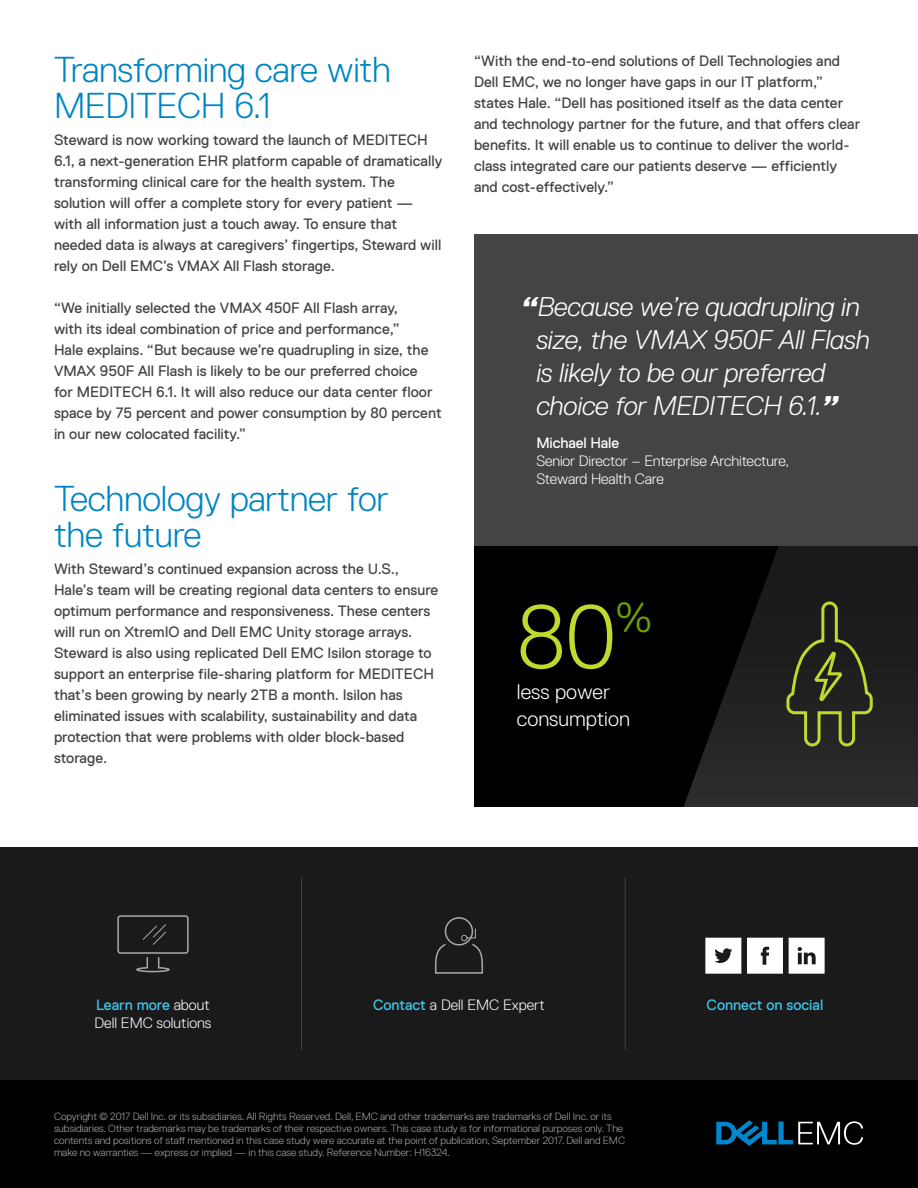
<style>
.page{position:relative;width:918px;height:1188px;background:#fff}
.page>*{position:absolute;margin:0;border:0;box-sizing:border-box;transform-origin:0 0}
.t1{font:300 90px "Dell Replica";color:#c1d82f}
.t2{font:300 36px/36px "Dell Replica";letter-spacing:-.01em;color:#0085c3}
.t3{font:italic 300 27px/33px "Dell Replica";letter-spacing:-.01em;color:#fff}
.t4{font:300 21px/27px "Dell Replica";color:#fff}
.t5{font:15px/21px "Dell Replica";color:#444}
.t6{font:300 15px/18px "Dell Replica";letter-spacing:-.01em;color:#fff}
.t7{font:15px "Dell Replica";color:#3dc6ef}
.t8{font:15px "Dell Replica";letter-spacing:-.01em;color:#fff}
.t9{font:300 10.5px/12px "Dell Replica";color:#aaa}
.s1{font-weight:800}
.s2{font-weight:400;color:#3dc6ef}
</style>
<div class="page">
<div style="left:0;top:1080px;width:918px;height:108px;background:#000"></div>
<div style="left:0;top:848px;width:918px;height:232px;background:#1a1a1a"></div>
<svg style="left:716px;top:1120px;width:147px;height:26px"></svg>
<div style="left:445px;top:917px;width:28px;height:29px;border:2px solid #aaa;border-radius:50%"></div>
<svg style="left:435px;top:928px;width:48px;height:46px"></svg>
<hr style="left:301px;top:878px;width:1px;height:172px;background:#444">
<hr style="left:625px;top:878px;width:1px;height:172px;background:#444">
<div style="left:117px;top:915px;width:72px;height:39px;border:2px solid #aaa;border-radius:2px"></div>
<svg style="left:142px;top:924px;width:24px;height:21px"></svg>
<svg style="left:136px;top:957px;width:34px;height:16px"></svg>
<svg style="left:747px;top:938px;width:36px;height:36px"></svg>
<svg style="left:705px;top:938px;width:36px;height:36px"></svg>
<svg style="left:789px;top:938px;width:36px;height:36px"></svg>
<div style="left:474px;top:546px;width:444px;height:261px;background:#000"></div>
<svg style="left:683px;top:546px;width:235px;height:261px"></svg>
<div style="left:474px;top:234px;width:444px;height:312px;background:#444"></div>
<svg style="left:785px;top:600px;width:89px;height:148px;background:#343721"></svg>
<h2 class="t2" style="left:54px;top:52px;width:339px">Transforming care with<br>MEDITECH 6.1</h2>
<p class="t5" style="left:54px;top:129px;width:390px">Steward is now working toward the launch of MEDITECH 6.1, a next-generation EHR platform capable of dramatically transforming clinical care for the health system. The solution will offer a complete story for every patient — with all information just a touch away. To ensure that needed data is always at caregivers’ fingertips, Steward will rely on Dell EMC’s VMAX All Flash storage.</p>
<p class="t5" style="left:54px;top:297px;width:389px">“We initially selected the VMAX 450F All Flash array,<br>with its ideal combination of price and performance,”<br>Hale explains. “But because we’re quadrupling in size, the VMAX 950F All Flash is likely to be our preferred choice<br>for MEDITECH 6.1. It will also reduce our data center floor space by 75 percent and power consumption by 80 percent in our new colocated facility.”</p>
<h2 class="t2" style="left:54px;top:481px;width:336px">Technology partner for the future</h2>
<p class="t5" style="left:54px;top:558px;width:386px">With Steward’s continued expansion across the U.S., Hale’s team will be creating regional data centers to ensure optimum performance and responsiveness. These centers will run on XtremIO and Dell EMC Unity storage arrays.<br>Steward is also using replicated Dell EMC Isilon storage to support an enterprise file-sharing platform for MEDITECH that’s been growing by nearly 2TB a month. Isilon has eliminated issues with scalability, sustainability and data protection that were problems with older block-based storage.</p>
<p class="t5" style="left:474px;top:50px;width:388px">“With the end-to-end solutions of Dell Technologies and Dell EMC, we no longer have gaps in our IT platform,” states Hale. “Dell has positioned itself as the data center and technology partner for the future, and that offers clear benefits. It will enable us to continue to deliver the world&shy;class integrated care our patients deserve — efficiently and cost-effectively.”</p>
<h3 class="t3" style="left:536px;top:291px;width:335px;text-indent:-15px"><span class="s1">“</span>Because we’re quadrupling in size, the VMAX 950F All Flash is likely to be our preferred choice for MEDITECH 6.1.<span class="s1">”</span></h3>
<p class="t8" style="left:536px;top:435px;width:84px">Michael Hale</p>
<p class="t6" style="left:536px;top:452px;width:254px">Senior Director – Enterprise Architecture,<br>Steward Health Care</p>
<h1 class="t1" style="left:517px;top:587px;width:137px">80<sup>%</sup></h1>
<h3 class="t4" style="left:517px;top:678px;width:114px">less power consumption</h3>
<p class="t6" style="left:94px;top:996px;width:119px"><span class="s2">Learn more</span> about<br>Dell EMC solutions</p>
<p class="t6" style="left:373px;top:996px;width:173px"><span class="s2">Contact</span> a Dell EMC Expert</p>
<p class="t7" style="left:707px;top:997px;width:118px">Connect on social</p>
<p class="t9" style="left:54px;top:1111px;width:573px">Copyright © 2017 Dell Inc. or its subsidiaries. All Rights Reserved. Dell, EMC and other trademarks are trademarks of Dell Inc. or its subsidiaries. Other trademarks may be trademarks of their respective owners. This case study is for informational purposes only. The contents and positions of staff mentioned in this case study were accurate at the point of publication, September 2017. Dell and EMC make no warranties — express or implied — in this case study. Reference Number: H16324.</p>
</div>
